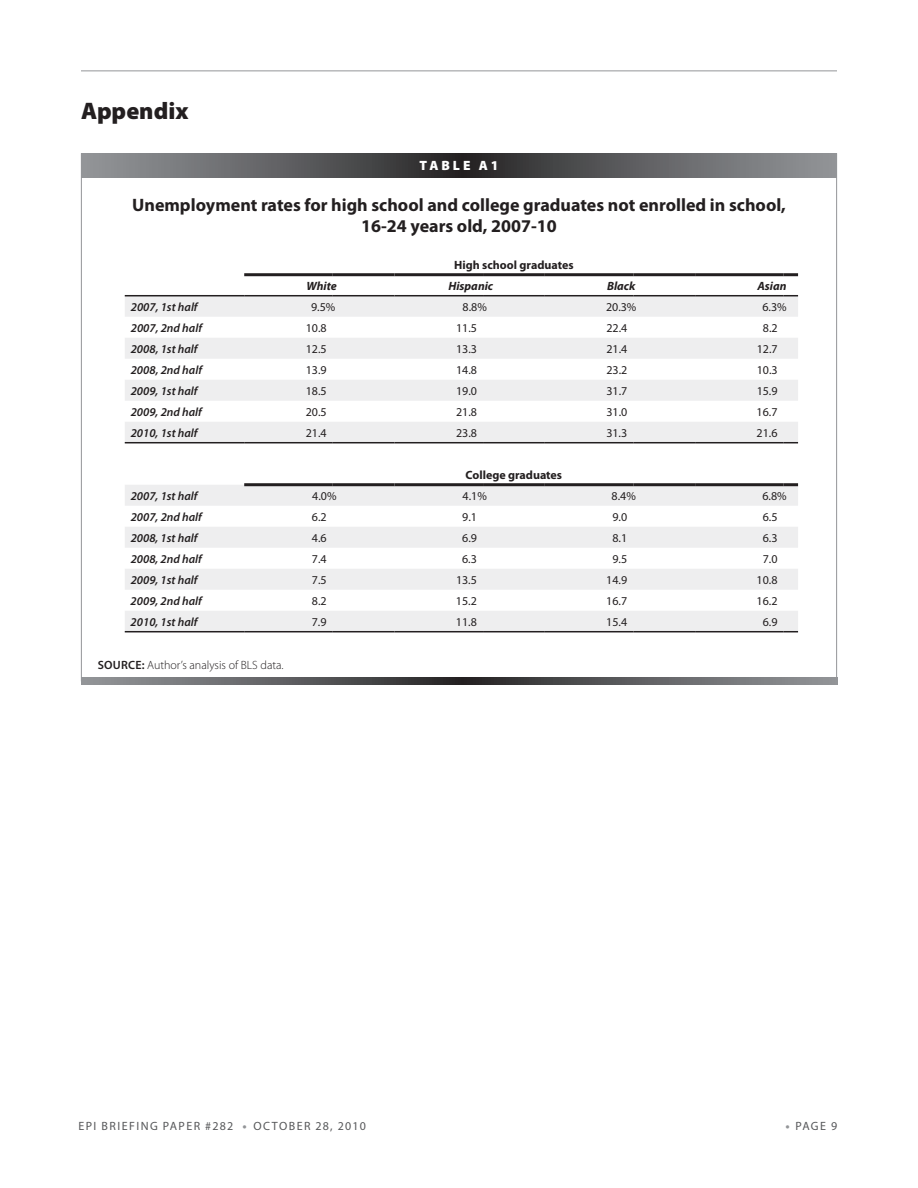
<style>
.page{position:relative;width:918px;height:1188px;background:#fff}
.page>*{position:absolute;margin:0;border:0;box-sizing:border-box;transform-origin:0 0}
.t1{font:900 24px "Myriad Pro";color:#231f20}
.t2{font:700 18px/21.6px "Myriad Pro";color:#231f20;text-align:center}
.t3{font:900 13.5px "Myriad Pro";color:#fff}
.t4{font:12px "Myriad Pro";color:#231f20}
.t5{font:italic 600 12px "Myriad Pro";color:#231f20}
.t6{font:700 12px "Myriad Pro";color:#231f20}
.t7{font:300 12px "Myriad Pro";color:#231f20}
.t8{font:italic 700 12px "Myriad Pro";color:#231f20}
.t9{font:12px "Myriad Pro";letter-spacing:.12em;color:#57585a}
.t10{font:12px "Myriad Pro";letter-spacing:.1em;color:#57585a}
.s1{font-weight:600}
.s2{font-family:"Monotype Corsiva";font-size:7.5px;color:#939598}
</style>
<div class="page">
<hr style="left:81px;top:70px;width:756px;height:1px;background:#939598">
<div style="left:81px;top:153px;width:756px;height:528px;background:#fff;border:1px solid #939598"></div>
<svg style="left:81px;top:153px;width:756px;height:24px"></svg>
<svg style="left:81px;top:678px;width:756px;height:6px"></svg>
<svg style="left:125px;top:296px;width:673px;height:335px;fill:#f2f2f3"></svg>
<hr style="left:125px;top:295px;width:119px;height:1px;background:#231f20">
<hr style="left:244px;top:295px;width:89px;height:1px;background:#231f20">
<hr style="left:333px;top:295px;width:62px;height:1px;background:#231f20">
<hr style="left:395px;top:295px;width:88px;height:1px;background:#231f20">
<hr style="left:483px;top:295px;width:62px;height:1px;background:#231f20">
<hr style="left:545px;top:295px;width:88px;height:1px;background:#231f20">
<hr style="left:633px;top:295px;width:62px;height:1px;background:#231f20">
<hr style="left:695px;top:295px;width:89px;height:1px;background:#231f20">
<svg style="left:784px;top:295px;width:14px;height:1px"></svg>
<hr style="left:125px;top:442px;width:119px;height:1px;background:#231f20">
<hr style="left:244px;top:442px;width:89px;height:1px;background:#231f20">
<hr style="left:333px;top:442px;width:62px;height:1px;background:#231f20">
<hr style="left:395px;top:442px;width:88px;height:1px;background:#231f20">
<hr style="left:483px;top:442px;width:62px;height:1px;background:#231f20">
<hr style="left:545px;top:442px;width:88px;height:1px;background:#231f20">
<hr style="left:633px;top:442px;width:62px;height:1px;background:#231f20">
<hr style="left:695px;top:442px;width:89px;height:1px;background:#231f20">
<svg style="left:784px;top:442px;width:14px;height:1px"></svg>
<hr style="left:125px;top:631px;width:119px;height:1px;background:#231f20">
<hr style="left:244px;top:631px;width:89px;height:1px;background:#231f20">
<hr style="left:333px;top:631px;width:62px;height:1px;background:#231f20">
<hr style="left:395px;top:631px;width:88px;height:1px;background:#231f20">
<hr style="left:483px;top:631px;width:62px;height:1px;background:#231f20">
<hr style="left:545px;top:631px;width:88px;height:1px;background:#231f20">
<hr style="left:633px;top:631px;width:62px;height:1px;background:#231f20">
<hr style="left:695px;top:631px;width:89px;height:1px;background:#231f20">
<svg style="left:784px;top:631px;width:14px;height:1px"></svg>
<hr style="left:244px;top:483px;width:89px;height:3px;background:#231f20">
<hr style="left:333px;top:483px;width:62px;height:3px;background:#231f20">
<hr style="left:395px;top:483px;width:88px;height:3px;background:#231f20">
<hr style="left:483px;top:483px;width:62px;height:3px;background:#231f20">
<hr style="left:545px;top:483px;width:88px;height:3px;background:#231f20">
<hr style="left:633px;top:483px;width:62px;height:3px;background:#231f20">
<hr style="left:695px;top:483px;width:89px;height:3px;background:#231f20">
<hr style="left:784px;top:483px;width:14px;height:3px;background:#231f20">
<hr style="left:244px;top:273px;width:89px;height:3px;background:#231f20">
<hr style="left:333px;top:273px;width:62px;height:3px;background:#231f20">
<hr style="left:395px;top:273px;width:88px;height:3px;background:#231f20">
<hr style="left:483px;top:273px;width:62px;height:3px;background:#231f20">
<hr style="left:545px;top:273px;width:88px;height:3px;background:#231f20">
<hr style="left:633px;top:273px;width:62px;height:3px;background:#231f20">
<hr style="left:695px;top:273px;width:89px;height:3px;background:#231f20">
<hr style="left:784px;top:273px;width:14px;height:3px;background:#231f20">
<h1 class="t1" style="left:81px;top:98px;width:109px">Appendix</h1>
<p class="t3" style="left:420px;top:158px;width:12px">TABLE</p>
<p class="t3" style="left:479px;top:158px;width:21px">A1</p>
<h2 class="t2" style="left:132px;top:193px;width:655px">Unemployment rates for high school and college graduates not enrolled in school,<br>16-24 years old, 2007-10</h2>
<p class="t6" style="left:454px;top:257px;width:121px">High school graduates</p>
<p class="t8" style="left:306px;top:278px;width:32px">White</p>
<p class="t8" style="left:448px;top:278px;width:46px">Hispanic</p>
<p class="t8" style="left:607px;top:278px;width:30px">Black</p>
<p class="t8" style="left:757px;top:278px;width:31px">Asian</p>
<p class="t5" style="left:131px;top:299px;width:68px">2007, 1st half</p>
<p class="t4" style="left:311px;top:299px;width:26px">9.5%</p>
<p class="t4" style="left:463px;top:299px;width:26px">8.8%</p>
<p class="t4" style="left:606px;top:299px;width:32px">20.3%</p>
<p class="t4" style="left:762px;top:299px;width:26px">6.3%</p>
<p class="t5" style="left:131px;top:320px;width:73px">2007, 2nd half</p>
<p class="t4" style="left:306px;top:320px;width:22px">10.8</p>
<p class="t4" style="left:456px;top:320px;width:22px">11.5</p>
<p class="t4" style="left:606px;top:320px;width:22px">22.4</p>
<p class="t4" style="left:763px;top:320px;width:16px">8.2</p>
<p class="t5" style="left:131px;top:341px;width:68px">2008, 1st half</p>
<p class="t4" style="left:306px;top:341px;width:22px">12.5</p>
<p class="t4" style="left:456px;top:341px;width:22px">13.3</p>
<p class="t4" style="left:606px;top:341px;width:22px">21.4</p>
<p class="t4" style="left:757px;top:341px;width:22px">12.7</p>
<p class="t5" style="left:131px;top:362px;width:73px">2008, 2nd half</p>
<p class="t4" style="left:306px;top:362px;width:22px">13.9</p>
<p class="t4" style="left:456px;top:362px;width:22px">14.8</p>
<p class="t4" style="left:606px;top:362px;width:22px">23.2</p>
<p class="t4" style="left:757px;top:362px;width:22px">10.3</p>
<p class="t5" style="left:131px;top:383px;width:68px">2009, 1st half</p>
<p class="t4" style="left:306px;top:383px;width:22px">18.5</p>
<p class="t4" style="left:456px;top:383px;width:22px">19.0</p>
<p class="t4" style="left:606px;top:383px;width:22px">31.7</p>
<p class="t4" style="left:757px;top:383px;width:22px">15.9</p>
<p class="t5" style="left:131px;top:404px;width:73px">2009, 2nd half</p>
<p class="t4" style="left:306px;top:404px;width:22px">20.5</p>
<p class="t4" style="left:456px;top:404px;width:22px">21.8</p>
<p class="t4" style="left:606px;top:404px;width:22px">31.0</p>
<p class="t4" style="left:757px;top:404px;width:22px">16.7</p>
<p class="t5" style="left:131px;top:425px;width:68px">2010, 1st half</p>
<p class="t4" style="left:306px;top:425px;width:22px">21.4</p>
<p class="t4" style="left:456px;top:425px;width:22px">23.8</p>
<p class="t4" style="left:606px;top:425px;width:22px">31.3</p>
<p class="t4" style="left:757px;top:425px;width:22px">21.6</p>
<p class="t6" style="left:466px;top:467px;width:98px">College graduates</p>
<p class="t5" style="left:131px;top:488px;width:68px">2007, 1st half</p>
<p class="t4" style="left:312px;top:488px;width:26px">4.0%</p>
<p class="t4" style="left:463px;top:488px;width:26px">4.1%</p>
<p class="t4" style="left:612px;top:488px;width:26px">8.4%</p>
<p class="t4" style="left:762px;top:488px;width:26px">6.8%</p>
<p class="t5" style="left:131px;top:509px;width:73px">2007, 2nd half</p>
<p class="t4" style="left:312px;top:509px;width:16px">6.2</p>
<p class="t4" style="left:462px;top:509px;width:16px">9.1</p>
<p class="t4" style="left:612px;top:509px;width:16px">9.0</p>
<p class="t4" style="left:763px;top:509px;width:16px">6.5</p>
<p class="t5" style="left:131px;top:530px;width:68px">2008, 1st half</p>
<p class="t4" style="left:312px;top:530px;width:16px">4.6</p>
<p class="t4" style="left:462px;top:530px;width:16px">6.9</p>
<p class="t4" style="left:612px;top:530px;width:16px">8.1</p>
<p class="t4" style="left:763px;top:530px;width:16px">6.3</p>
<p class="t5" style="left:131px;top:551px;width:73px">2008, 2nd half</p>
<p class="t4" style="left:312px;top:551px;width:16px">7.4</p>
<p class="t4" style="left:462px;top:551px;width:16px">6.3</p>
<p class="t4" style="left:612px;top:551px;width:16px">9.5</p>
<p class="t4" style="left:763px;top:551px;width:16px">7.0</p>
<p class="t5" style="left:131px;top:572px;width:68px">2009, 1st half</p>
<p class="t4" style="left:312px;top:572px;width:16px">7.5</p>
<p class="t4" style="left:456px;top:572px;width:22px">13.5</p>
<p class="t4" style="left:606px;top:572px;width:22px">14.9</p>
<p class="t4" style="left:757px;top:572px;width:22px">10.8</p>
<p class="t5" style="left:131px;top:593px;width:73px">2009, 2nd half</p>
<p class="t4" style="left:312px;top:593px;width:16px">8.2</p>
<p class="t4" style="left:456px;top:593px;width:22px">15.2</p>
<p class="t4" style="left:606px;top:593px;width:22px">16.7</p>
<p class="t4" style="left:757px;top:593px;width:22px">16.2</p>
<p class="t5" style="left:131px;top:614px;width:68px">2010, 1st half</p>
<p class="t4" style="left:312px;top:614px;width:16px">7.9</p>
<p class="t4" style="left:456px;top:614px;width:22px">11.8</p>
<p class="t4" style="left:606px;top:614px;width:22px">15.4</p>
<p class="t4" style="left:763px;top:614px;width:16px">6.9</p>
<p class="t7" style="left:98px;top:659px;width:188px"><span class="s1">SOURCE:</span> Author’s analysis of BLS data.</p>
<p class="t9" style="left:78px;top:1119px;width:100px">EPI BRIEFING PAPE</p>
<p class="t10" style="left:194px;top:1119px;width:174px">R #282 <span class="s2">●</span> OCTOBE R 28, 2010</p>
<p class="t9" style="left:785px;top:1119px;width:54px"><span class="s2">●</span> PAGE 9</p>
</div>
